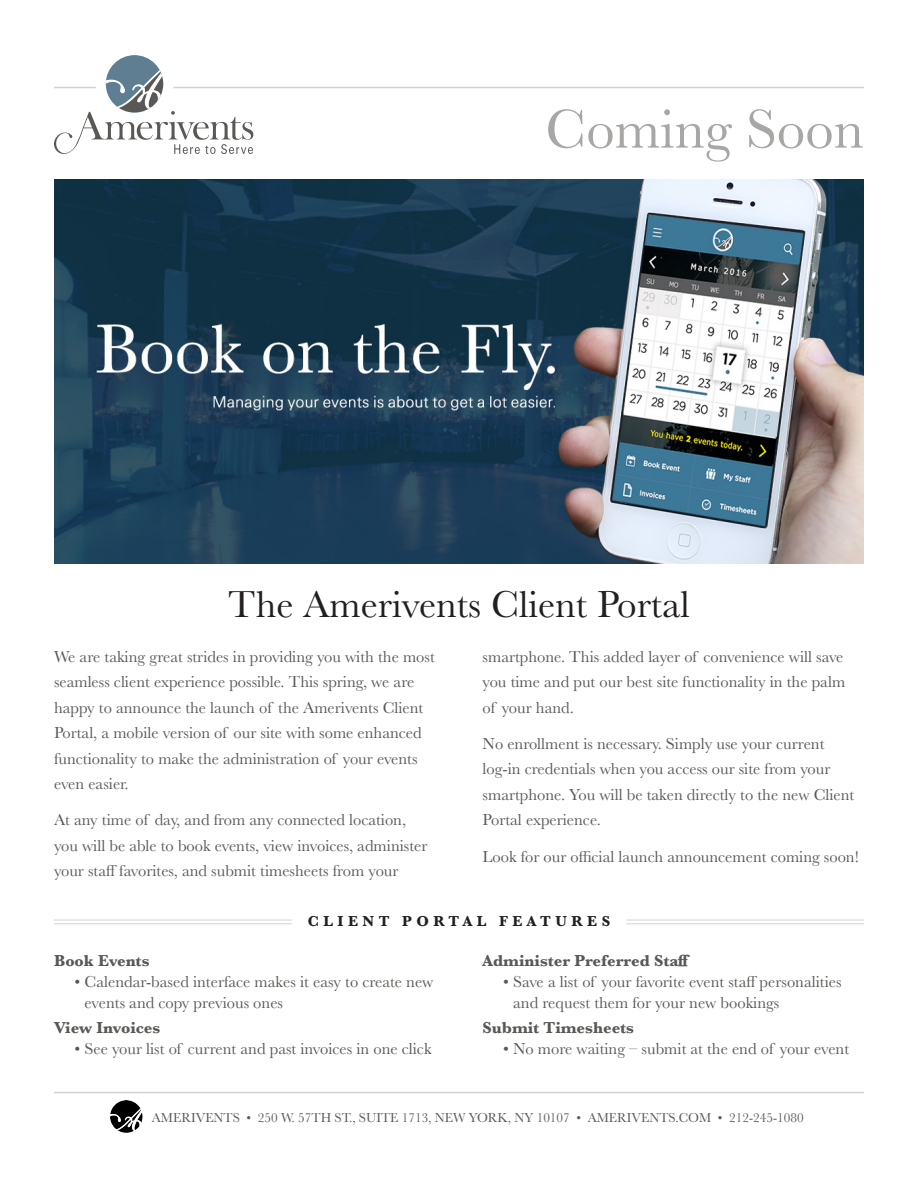
<style>
.page{position:relative;width:918px;height:1188px;background:#fff}
.page>*{position:absolute;margin:0;border:0;box-sizing:border-box;transform-origin:0 0}
.t1{font:57px "Baskerville";color:#a9a7a6}
.t2{font:39px "Baskerville";color:#231f20}
.t3{font:16.5px/25.5px "Baskerville";color:#595855}
.t4{font:700 16.5px "Baskerville";color:#595855}
.t5{font:700 15px "Baskerville";letter-spacing:.3em;color:#231f20}
.t6{font:13.5px "Baskerville";color:#5a5a5d}
</style>
<div class="page">
<img style="left:54px;top:179px;width:810px;height:385px">
<hr style="left:54px;top:87px;width:810px;height:1px;background:#d1d2d4">
<div style="left:96px;top:45px;width:77px;height:78px;border:10px solid #fff;border-radius:50%"></div>
<svg style="left:54px;top:55px;width:199px;height:99px"></svg>
<hr style="left:54px;top:920px;width:238px;height:1px;background:#d1d2d4">
<hr style="left:54px;top:923px;width:238px;height:1px;background:#d1d2d4">
<hr style="left:626px;top:920px;width:238px;height:1px;background:#d1d2d4">
<hr style="left:626px;top:923px;width:238px;height:1px;background:#d1d2d4">
<hr style="left:54px;top:1092px;width:810px;height:1px;background:#d1d2d4">
<img style="left:110px;top:1100px;width:33px;height:33px">
<p class="t1" style="left:545px;top:93px;width:320px">Coming Soon</p>
<p class="t2" style="left:228px;top:579px;width:463px">The Amerivents Client Portal</p>
<p class="t3" style="left:54px;top:644px;width:382px">We are taking great strides in providing you with the most seamless client experience possible. This spring, we are happy to announce the launch of the Amerivents Client Portal, a mobile version of our site with some enhanced functionality to make the administration of your events even easier.</p>
<p class="t3" style="left:54px;top:808px;width:375px">At any time of day, and from any connected location, you will be able to book events, view invoices, administer your staff favorites, and submit timesheets from your</p>
<p class="t3" style="left:483px;top:644px;width:364px;text-align:justify">smartphone. This added layer of convenience will save you time and put our best site functionality in the palm of your hand.</p>
<p class="t3" style="left:483px;top:731px;width:373px">No enrollment is necessary. Simply use your current log-in credentials when you access our site from your smartphone. You will be taken directly to the new Client Portal experience.</p>
<p class="t3" style="left:483px;top:844px;width:378px">Look for our official launch announcement coming soon!</p>
<p class="t5" style="left:308px;top:911px;width:304px">CLIENT PORTAL FEATURES</p>
<p class="t4" style="left:54px;top:949px;width:97px">Book Events</p>
<p class="t3" style="left:85px;top:971px;width:350px;line-height:21px;text-indent:-10px">• Calendar-based interface makes it easy to create new events and copy previous ones</p>
<p class="t4" style="left:54px;top:1016px;width:108px">View Invoices</p>
<p class="t3" style="left:75px;top:1037px;width:358px">• See your list of current and past invoices in one click</p>
<p class="t4" style="left:483px;top:949px;width:210px">Administer Preferred Staff</p>
<p class="t3" style="left:513px;top:971px;width:330px;line-height:21px;text-indent:-10px">• Save a list of your favorite event staff personalities and request them for your new bookings</p>
<p class="t4" style="left:483px;top:1016px;width:153px">Submit Timesheets</p>
<p class="t3" style="left:503px;top:1037px;width:347px">• No more waiting – submit at the end of your event</p>
<p class="t6" style="left:152px;top:1109px;width:653px">AMERIVENTS • 250 W. 57TH ST., SUITE 1713, NEW YORK, NY 10107 • AMERIVENTS.COM • 212-245-1080</p>
</div>
